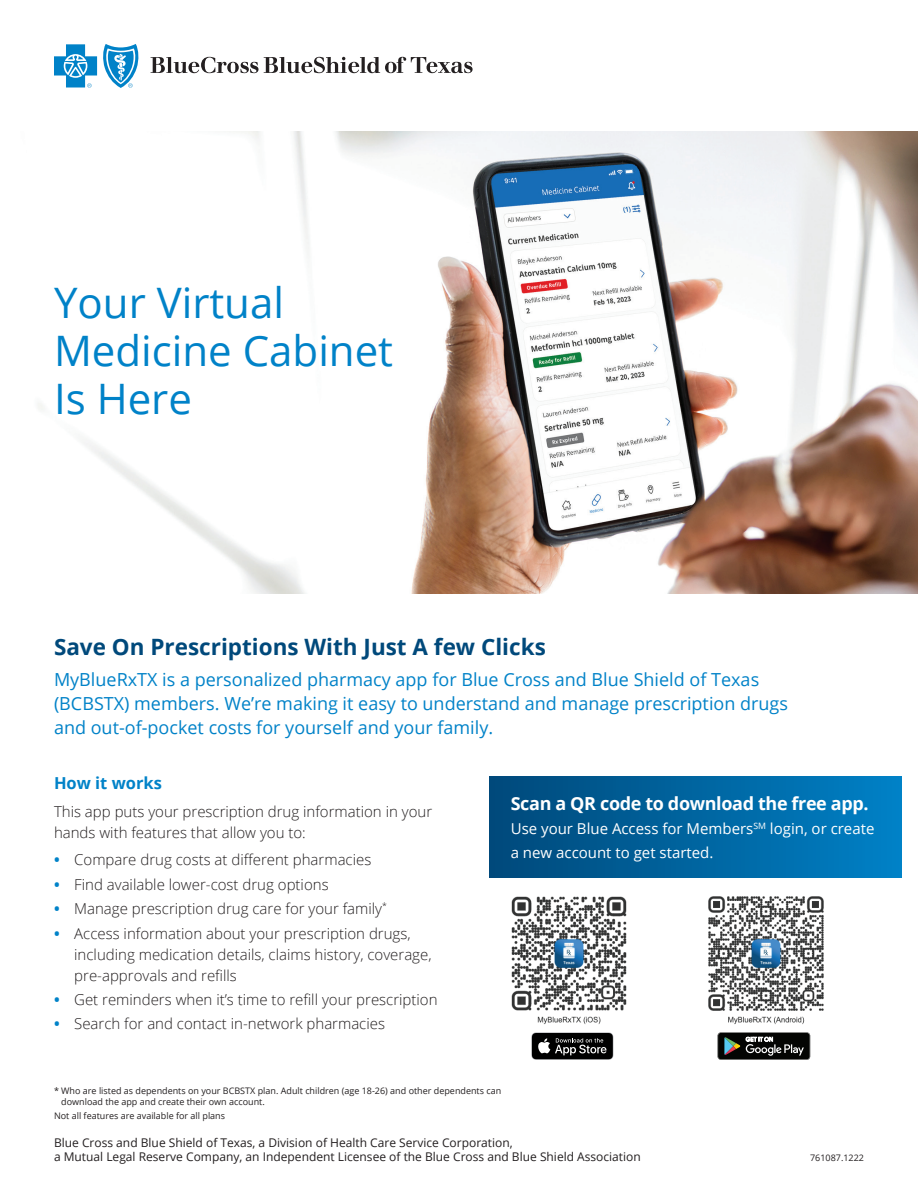
<style>
.page{position:relative;width:918px;height:1188px;background:#fff}
.page>*{position:absolute;margin:0;border:0;box-sizing:border-box;transform-origin:0 0}
.t1{font:42px/48px "Open Sans";color:#0082c8}
.t2{font:700 22.5px "Open Sans";color:#00497b}
.t3{font:18px/24px "Open Sans";color:#0082c8}
.t4{font:700 18px "Open Sans";letter-spacing:-.02em;color:#fff}
.t5{font:700 16.5px "Open Sans";color:#0082c8}
.t6{font:300 15px/21px "Open Sans";color:#231f20}
.t7{font:15px/24px "Open Sans";color:#fff}
.t8{font:12px/14.4px "Open Sans";color:#231f20}
.t9{font:9px/10.8px "Open Sans";color:#231f20}
.s1{font-weight:700;color:#0082c8}
</style>
<div class="page">
<img style="left:38px;top:132px;width:880px;height:462px">
<div style="left:490px;top:776px;width:412px;height:102px;background:linear-gradient(to right,#00497a,#0081c6)"></div>
<img style="left:511px;top:896px;width:116px;height:129px">
<img style="left:708px;top:896px;width:116px;height:129px">
<svg style="left:531px;top:1032px;width:82px;height:28px;background:#363636"></svg>
<svg style="left:718px;top:1032px;width:92px;height:28px;background:#333533"></svg>
<svg style="left:151px;top:57px;width:322px;height:16px"></svg>
<svg style="left:54px;top:44px;width:85px;height:44px"></svg>
<h1 class="t1" style="left:54px;top:277px;width:341px">Your Virtual<br>Medicine Cabinet<br>Is Here</h1>
<h2 class="t2" style="left:54px;top:631px;width:493px">Save On Prescriptions With Just A few Clicks</h2>
<p class="t3" style="left:54px;top:667px;width:736px">MyBlueRxTX is a personalized pharmacy app for Blue Cross and Blue Shield of Texas (BCBSTX) members. We’re making it easy to understand and manage prescription drugs and out-of-pocket costs for yourself and your family.</p>
<p class="t5" style="left:54px;top:771px;width:109px">How it works</p>
<p class="t6" style="left:54px;top:800px;width:380px">This app puts your prescription drug information in your hands with features that allow you to:</p>
<p class="t6" style="left:54px;top:849px;width:319px"><span class="s1">•</span> Compare drug costs at different pharmacies</p>
<p class="t6" style="left:54px;top:873px;width:276px"><span class="s1">•</span> Find available lower-cost drug options</p>
<p class="t6" style="left:54px;top:898px;width:334px"><span class="s1">•</span> Manage prescription drug care for your family<sup>*</sup></p>
<p class="t6" style="left:74px;top:922px;width:359px;text-indent:-20px"><span class="s1">•</span> Access information about your prescription drugs, including medication details, claims history, coverage, pre-approvals and refills</p>
<p class="t6" style="left:54px;top:989px;width:385px"><span class="s1">•</span> Get reminders when it’s time to refill your prescription</p>
<p class="t6" style="left:54px;top:1013px;width:333px"><span class="s1">•</span> Search for and contact in-network pharmacies</p>
<p class="t4" style="left:511px;top:791px;width:359px">Scan a QR code to download the free app.</p>
<p class="t7" style="left:511px;top:816px;width:365px">Use your Blue Access for Members<sup>SM</sup> login, or create a new account to get started.</p>
<p class="t9" style="left:61px;top:1085px;width:441px;text-indent:-7px">* Who are listed as dependents on your BCBSTX plan. Adult children (age 18-26) and other dependents can download the app and create their own account.</p>
<p class="t9" style="left:54px;top:1110px;width:173px">Not all features are available for all plans</p>
<p class="t8" style="left:54px;top:1135px;width:588px">Blue Cross and Blue Shield of Texas, a Division of Health Care Service Corporation,<br>a Mutual Legal Reserve Company, an Independent Licensee of the Blue Cross and Blue Shield Association</p>
<p class="t9" style="left:810px;top:1152px;width:55px">761087.1222</p>
</div>
